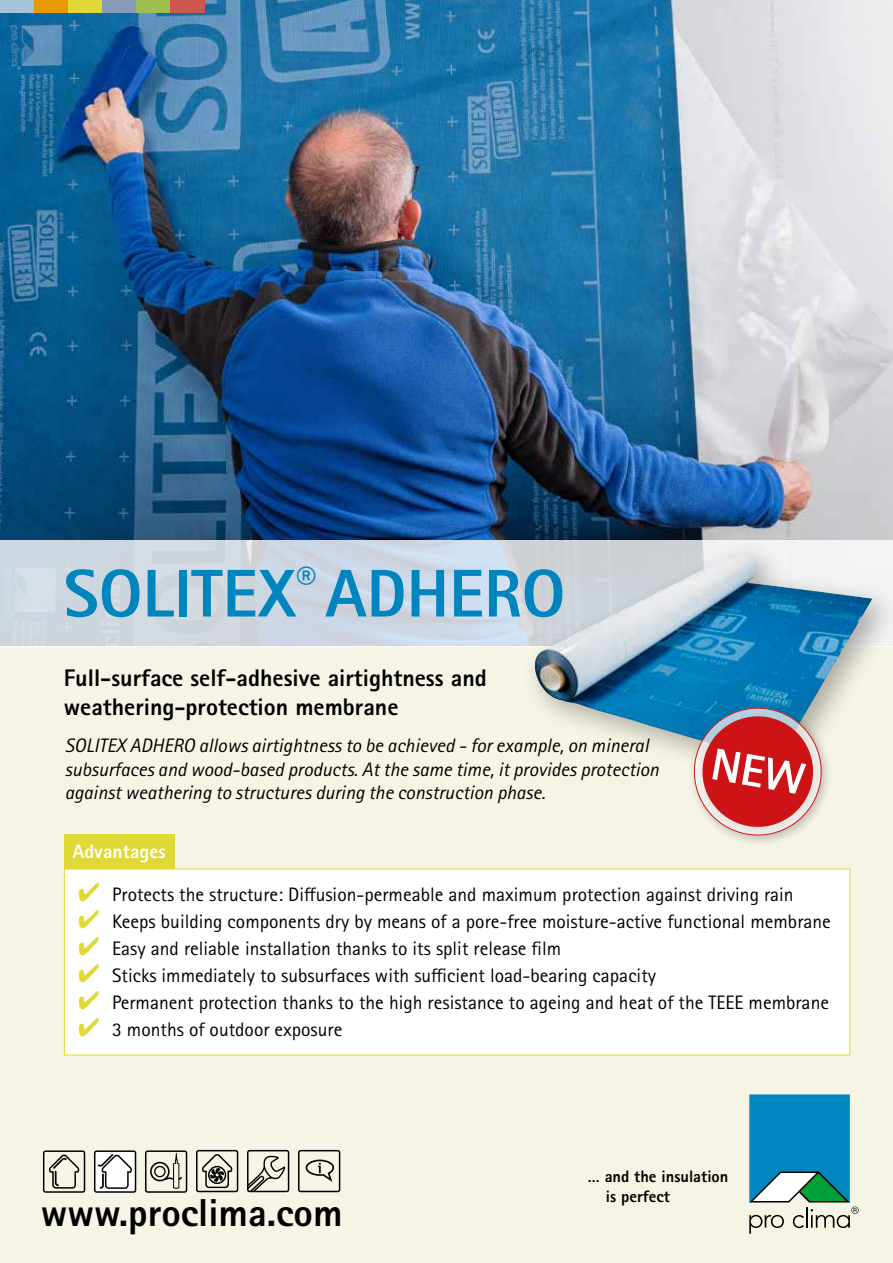
<style>
.page{position:relative;width:893px;height:1263px;background:#fff}
.page>*{position:absolute;margin:0;border:0;box-sizing:border-box;transform-origin:0 0}
.t1{font:800 67.5px "Rotis Sans Serif Pro";color:#0085be}
.t2{font:800 39px "Rotis Sans Serif Pro";color:#000}
.t3{font:800 24px/28.8px "Rotis Sans Serif Pro";color:#000}
.t4{font:19.5px "Rotis Sans Serif Pro";color:#000}
.t5{font:italic 19.5px/23.4px "Rotis Sans Serif Pro";color:#000}
.t6{font:800 19.5px "Rotis Sans Serif Pro";letter-spacing:.005em;color:#fff}
.t7{font:800 16.5px/19.8px "Rotis Sans Serif Pro";color:#000}
.s1{color:#e0d836}
</style>
<div class="page">
<img style="left:0;top:0;width:893px;height:540px">
<div style="left:0;top:646px;width:893px;height:617px;background:#f6f4e5"></div>
<svg style="left:749px;top:1094px;width:110px;height:140px"></svg>
<div style="left:64px;top:869px;width:786px;height:186px;background:#fff"></div>
<div style="left:64px;top:835px;width:110px;height:34px;background:#e0d836"></div>
<div style="left:0;top:0;width:34px;height:13px;background:#a5c4d8"></div>
<div style="left:34px;top:0;width:34px;height:13px;background:#e79a00"></div>
<div style="left:68px;top:0;width:34px;height:13px;background:#e0d836"></div>
<div style="left:102px;top:0;width:34px;height:13px;background:#879aba"></div>
<div style="left:136px;top:0;width:34px;height:13px;background:#a1be53"></div>
<div style="left:170px;top:0;width:34px;height:13px;background:#cb574f"></div>
<svg style="left:0;top:540px;width:521px;height:106px;background:#ced8e3"></svg>
<div style="left:521px;top:539px;width:372px;height:254px;background:#000;opacity:.3"></div>
<img style="left:533px;top:552px;width:339px;height:210px">
<svg style="left:247px;top:1150px;width:42px;height:42px"></svg>
<svg style="left:94px;top:1150px;width:42px;height:43px;background:#bfbfbf"></svg>
<svg style="left:145px;top:1150px;width:42px;height:43px"></svg>
<svg style="left:196px;top:1150px;width:42px;height:42px"></svg>
<svg style="left:298px;top:1150px;width:42px;height:42px"></svg>
<svg style="left:43px;top:1150px;width:42px;height:43px"></svg>
<div style="left:688px;top:701px;width:145px;height:146px;background:#000;opacity:.3"></div>
<svg style="left:688px;top:702px;width:139px;height:138px"></svg>
<h1 class="t1" style="left:64px;top:551px;width:503px">SOLITEX<sup>®</sup> ADHERO</h1>
<p class="t3" style="left:64px;top:663px;width:424px">Full-surface self-adhesive airtightness and weathering-protection membrane</p>
<p class="t5" style="left:65px;top:734px;width:596px">SOLITEX ADHERO allows airtightness to be achieved - for example, on mineral subsurfaces and wood-based products. At the same time, it provides protection against weathering to structures during the construction phase.</p>
<p class="t6" style="left:72px;top:839px;width:95px">Advantages</p>
<p class="t4" style="left:78px;top:883px;width:717px"><span class="s1">✔</span> Protects the structure: Diffusion-permeable and maximum protection against driving rain</p>
<p class="t4" style="left:78px;top:910px;width:754px"><span class="s1">✔</span> Keeps building components dry by means of a pore-free moisture-active functional membrane</p>
<p class="t4" style="left:78px;top:937px;width:485px"><span class="s1">✔</span> Easy and reliable installation thanks to its split release film</p>
<p class="t4" style="left:78px;top:964px;width:579px"><span class="s1">✔</span> Sticks immediately to subsurfaces with sufficient load-bearing capacity</p>
<p class="t4" style="left:78px;top:991px;width:752px"><span class="s1">✔</span> Permanent protection thanks to the high resistance to ageing and heat of the TEEE membrane</p>
<p class="t4" style="left:78px;top:1018px;width:266px"><span class="s1">✔</span> 3 months of outdoor exposure</p>
<h2 class="t2" style="left:41px;top:1188px;width:303px">www.proclima.com</h2>
<p class="t7" style="left:606px;top:1166px;width:124px;text-indent:-18px">… and the insulation is perfect</p>
</div>
